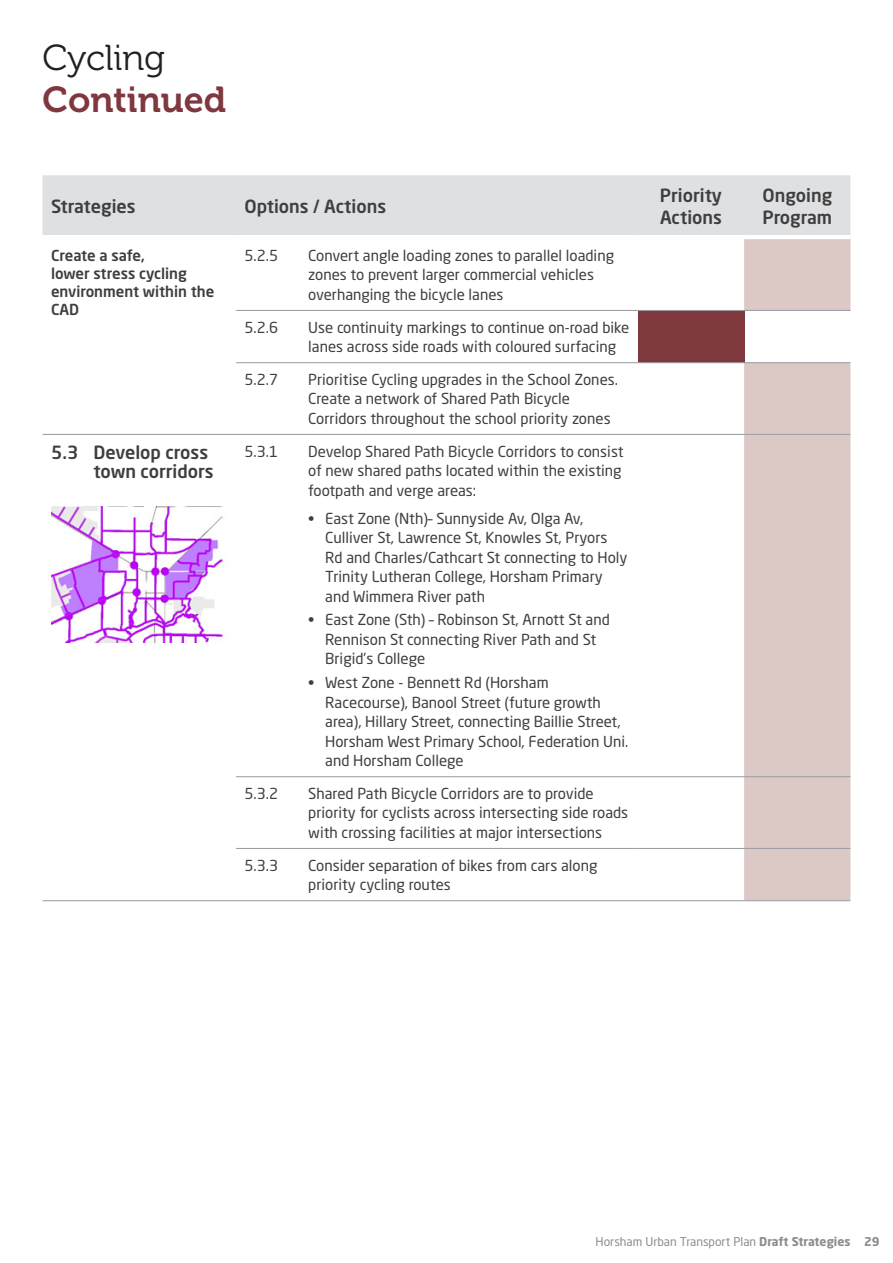
<style>
.page{position:relative;width:893px;height:1263px;background:#fff}
.page>*{position:absolute;margin:0;border:0;box-sizing:border-box;transform-origin:0 0}
.H1_sub{font:36px "Museo 700";color:#7e383e}
.H1_sub-2{font:36px "Museo 300";letter-spacing:-.005em;color:#231f20}
.Table_heading{font:500 18px/22.5px "Neo Sans Pro";color:#3e3e3f}
.t1{font:15px/19.5px "Neo Sans Pro";color:#3e3e3f}
.Table_H2_cont{font:500 15px/18px "Neo Sans Pro";color:#3e3e3f}
.t2{font:12px "Neo Sans Pro";color:#8b8d90}
.s1{font-weight:700}
</style>
<div class="page">
<div style="left:43px;top:175px;width:807px;height:60px;background:#dfe0e2"></div>
<svg style="left:744px;top:239px;width:106px;height:661px;background:#deccc8"></svg>
<div style="left:638px;top:310px;width:106px;height:53px;background:#7e383e"></div>
<hr style="left:236px;top:310px;width:402px;height:1px;background:#9d9fa2">
<hr style="left:638px;top:310px;width:106px;height:1px;background:#9d9fa2">
<hr style="left:744px;top:310px;width:106px;height:1px;background:#9d9fa2">
<hr style="left:236px;top:362px;width:402px;height:1px;background:#9d9fa2">
<hr style="left:638px;top:362px;width:106px;height:1px;background:#9d9fa2">
<hr style="left:744px;top:362px;width:106px;height:1px;background:#9d9fa2">
<hr style="left:236px;top:434px;width:402px;height:1px;background:#9d9fa2">
<hr style="left:638px;top:434px;width:106px;height:1px;background:#9d9fa2">
<hr style="left:744px;top:434px;width:106px;height:1px;background:#9d9fa2">
<hr style="left:236px;top:776px;width:402px;height:1px;background:#9d9fa2">
<hr style="left:638px;top:776px;width:106px;height:1px;background:#9d9fa2">
<hr style="left:744px;top:776px;width:106px;height:1px;background:#9d9fa2">
<hr style="left:236px;top:848px;width:402px;height:1px;background:#9d9fa2">
<hr style="left:638px;top:848px;width:106px;height:1px;background:#9d9fa2">
<hr style="left:744px;top:848px;width:106px;height:1px;background:#9d9fa2">
<hr style="left:236px;top:900px;width:402px;height:1px;background:#9d9fa2">
<hr style="left:638px;top:900px;width:106px;height:1px;background:#9d9fa2">
<hr style="left:744px;top:900px;width:106px;height:1px;background:#9d9fa2">
<hr style="left:43px;top:434px;width:193px;height:1px;background:#9d9fa2">
<hr style="left:43px;top:900px;width:193px;height:1px;background:#9d9fa2">
<img style="left:51px;top:506px;width:175px;height:137px">
<p class="H1_sub-2" style="left:43px;top:38px;width:124px">Cycling</p>
<p class="H1_sub" style="left:43px;top:79px;width:185px">Continued</p>
<p class="Table_heading" style="left:51px;top:195px;width:86px">Strategies</p>
<p class="Table_heading" style="left:244px;top:195px;width:143px">Options / Actions</p>
<p class="Table_heading" style="left:660px;top:184px;width:64px">Priority<br>Actions</p>
<p class="Table_heading" style="left:762px;top:184px;width:71px">Ongoing<br>Program</p>
<p class="Table_H2_cont" style="left:51px;top:246px;width:165px">Create a safe,<br>lower stress cycling environment within the<br>CAD</p>
<p class="t1" style="left:244px;top:245px;width:35px">5.2.5</p>
<p class="t1" style="left:308px;top:245px;width:307px">Convert angle loading zones to parallel loading zones to prevent larger commercial vehicles overhanging the bicycle lanes</p>
<p class="t1" style="left:244px;top:317px;width:35px">5.2.6</p>
<p class="t1" style="left:308px;top:317px;width:323px">Use continuity markings to continue on-road bike lanes across side roads with coloured surfacing</p>
<p class="t1" style="left:244px;top:369px;width:35px">5.2.7</p>
<p class="t1" style="left:308px;top:369px;width:311px">Prioritise Cycling upgrades in the School Zones.<br>Create a network of Shared Path Bicycle<br>Corridors throughout the school priority zones</p>
<p class="Table_heading" style="left:94px;top:442px;width:122px;line-height:19.5px;text-indent:-43px">5.3 Develop cross town corridors</p>
<p class="t1" style="left:244px;top:441px;width:35px">5.3.1</p>
<p class="t1" style="left:308px;top:441px;width:317px">Develop Shared Path Bicycle Corridors to consist of new shared paths located within the existing footpath and verge areas:</p>
<p class="t1" style="left:325px;top:508px;width:304px;text-indent:-17px">• East Zone (Nth)– Sunnyside Av, Olga Av, Culliver St, Lawrence St, Knowles St, Pryors Rd and Charles/Cathcart St connecting to Holy Trinity Lutheran College, Horsham Primary and Wimmera River path</p>
<p class="t1" style="left:325px;top:610px;width:286px;text-indent:-17px">• East Zone (Sth) – Robinson St, Arnott St and<br>Rennison St connecting River Path and St<br>Brigid’s College</p>
<p class="t1" style="left:325px;top:673px;width:305px;text-indent:-17px">• West Zone - Bennett Rd (Horsham Racecourse), Banool Street (future growth area), Hillary Street, connecting Baillie Street, Horsham West Primary School, Federation Uni. and Horsham College</p>
<p class="t1" style="left:244px;top:783px;width:35px">5.3.2</p>
<p class="t1" style="left:308px;top:783px;width:322px">Shared Path Bicycle Corridors are to provide priority for cyclists across intersecting side roads with crossing facilities at major intersections</p>
<p class="t1" style="left:244px;top:855px;width:35px">5.3.3</p>
<p class="t1" style="left:308px;top:855px;width:291px">Consider separation of bikes from cars along priority cycling routes</p>
<p class="t2" style="left:595px;top:1234px;width:286px">Horsham Urban Transport Plan <span class="s1">Draft Strategies 29</span></p>
</div>
